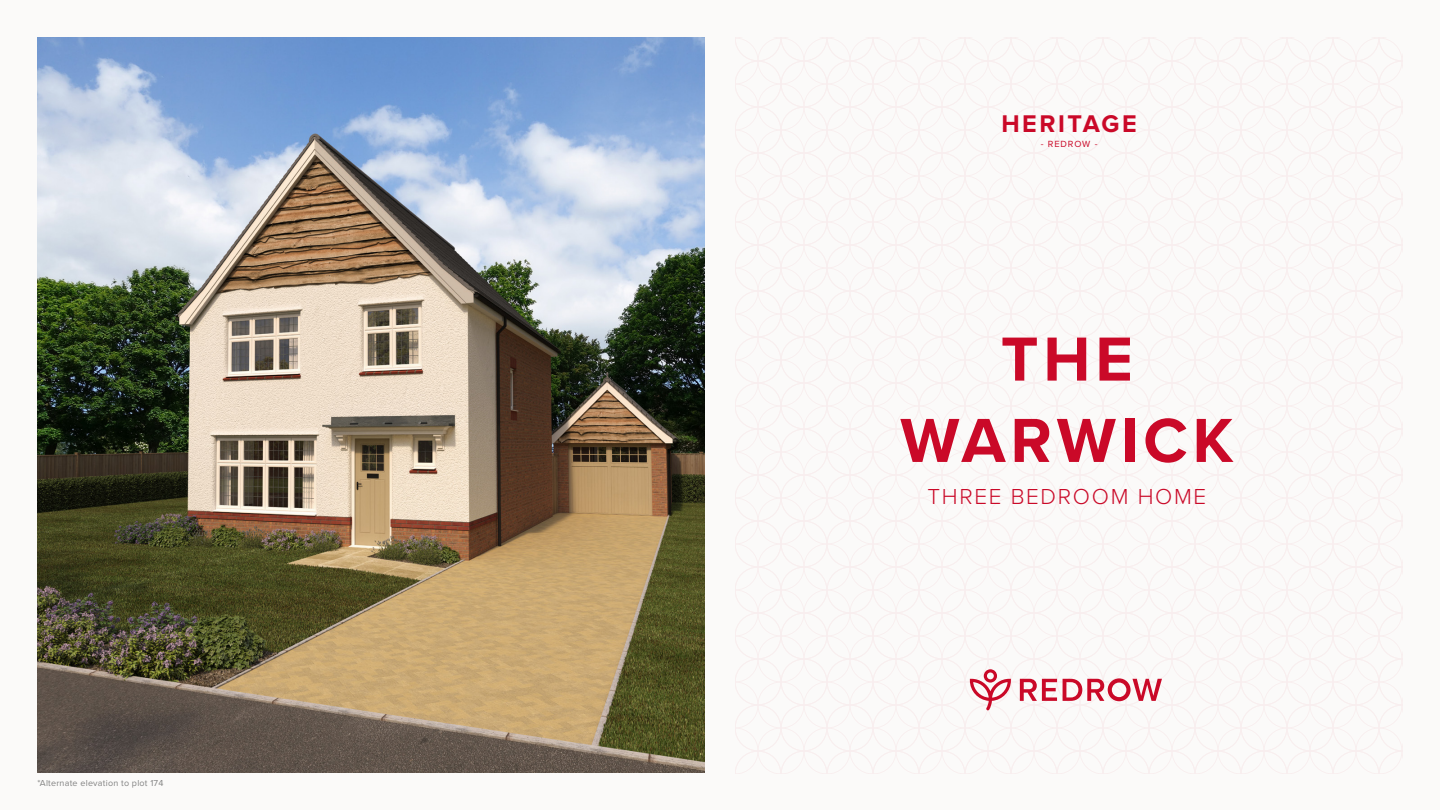
<style>
.page{position:relative;width:1440px;height:810px;background:#fbfaf9}
.page>*{position:absolute;margin:0;border:0;box-sizing:border-box;transform-origin:0 0}
.t1{font:700 64.5px/81.3px "Proxima Nova";letter-spacing:.075em;color:#ca0928;text-align:center}
.t2{font:700 25.05px "Proxima Nova";letter-spacing:.1em;color:#ca0928}
.t3{font:300 22.5px "Proxima Nova";letter-spacing:.075em;color:#ca0928}
.t4{font:9.23px "Proxima Nova";letter-spacing:.1em;color:#ca0928}
.t5{font:9px "Proxima Nova";letter-spacing:.025em;color:#828282}
</style>
<div class="page">
<img style="left:38px;top:38px;width:667px;height:734px">
<svg style="left:1020px;top:679px;width:37px;height:22px"></svg>
<svg style="left:1063px;top:678px;width:99px;height:23px"></svg>
<svg style="left:970px;top:669px;width:41px;height:41px"></svg>
<p class="t5" style="left:38px;top:776px;width:128px">*Alternate elevation to plot 174</p>
<h2 class="t2" style="left:1001px;top:112px;width:137px">HERITAGE</h2>
<p class="t4" style="left:1041px;top:140px;width:58px">- REDROW -</p>
<h1 class="t1" style="left:900px;top:317px;width:335px">THE<br>WARWICK</h1>
<h3 class="t3" style="left:928px;top:480px;width:280px">THREE BEDROOM HOME</h3>
</div>
